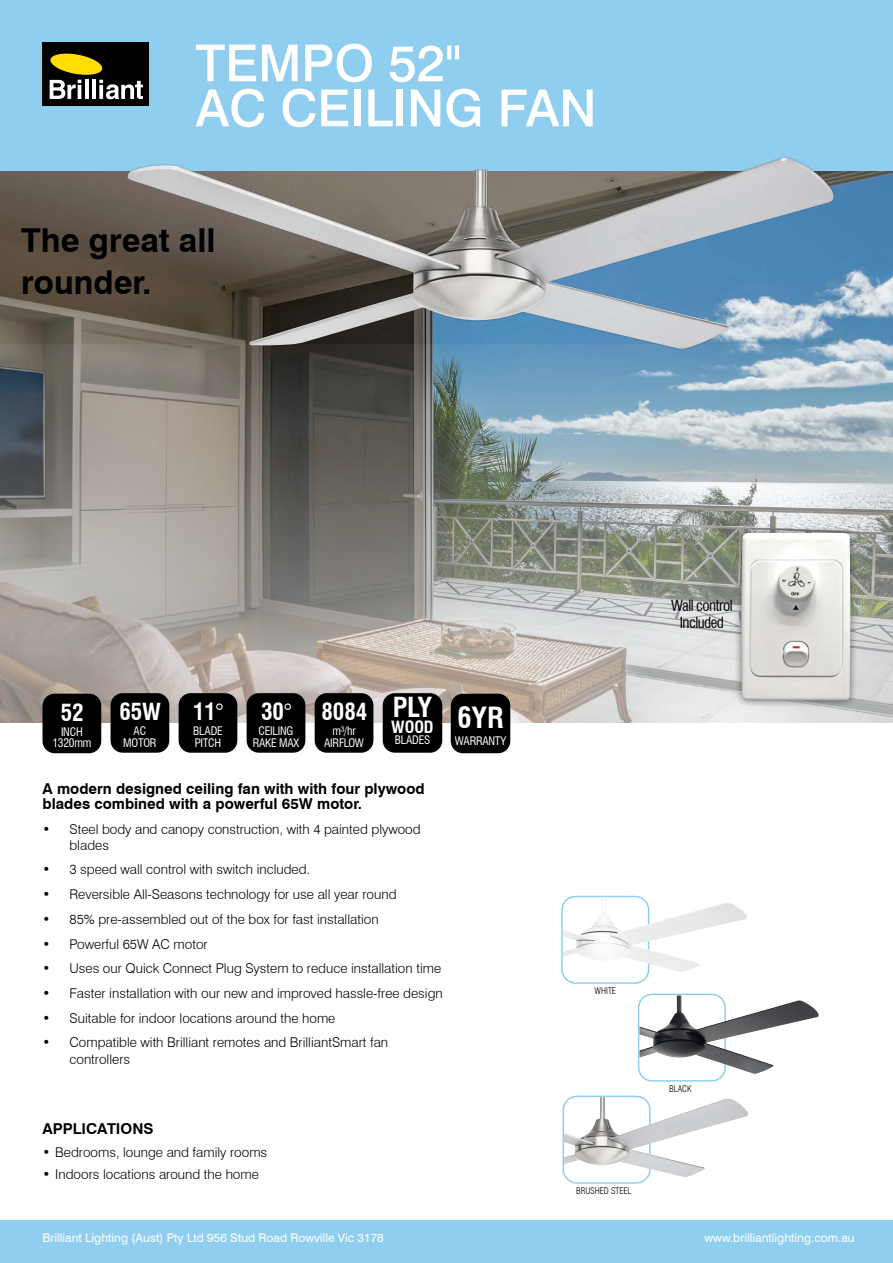
<style>
.page{position:relative;width:893px;height:1263px;background:#fff}
.page>*{position:absolute;margin:0;border:0;box-sizing:border-box;transform-origin:0 0}
.t1{font:500 51px/45px "Swiss 721 BT";color:#fff}
.t2{font:700 33px/42px "Swiss 721 BT";color:#000}
.t3{font:700 condensed 28.5px "Swiss 721 BT";color:#fff}
.t4{font:700 condensed 27px "Swiss 721 BT";color:#fff}
.t5{font:700 condensed 22.95px "Swiss 721 BT";letter-spacing:-.005em;color:#fff}
.t6{font:700 condensed 16.5px "Swiss 721 BT";color:#fff}
.t7{font:700 15px/15px "Swiss 721 BT";color:#000}
.t8{font:condensed 15px/17.1px "Swiss 721 BT";letter-spacing:-.035em;color:#000;text-align:center}
.t9{font:300 13.5px/16.2px "Swiss 721 BT";color:#000}
.t10{font:12px "Swiss 721 BT";color:#fff}
.t11{font:condensed 11.55px/11.6px "Swiss 721 BT";letter-spacing:-.02em;color:#fff;text-align:center}
.t12{font:300 condensed 9px "Swiss 721 BT";color:#000}
.s1{font-weight:400}
</style>
<div class="page">
<img style="left:0;top:170px;width:893px;height:174px">
<svg style="left:0;top:344px;width:893px;height:396px;background:#9da09f"></svg>
<div style="left:0;top:0;width:893px;height:170px;background:#90cef0"></div>
<div style="left:43px;top:43px;width:106px;height:63px;background:#000"></div>
<svg style="left:50px;top:53px;width:93px;height:46px"></svg>
<div style="left:451px;top:694px;width:59px;height:59px;background:#000;border-radius:12px"></div>
<div style="left:0;top:1220px;width:893px;height:43px;background:#90cef0"></div>
<div style="left:179px;top:693px;width:58px;height:60px;background:#000;border-radius:12px"></div>
<div style="left:247px;top:693px;width:58px;height:60px;background:#000;border-radius:12px"></div>
<div style="left:315px;top:693px;width:58px;height:60px;background:#000;border-radius:12px"></div>
<div style="left:111px;top:693px;width:58px;height:60px;background:#000;border-radius:12px"></div>
<div style="left:43px;top:694px;width:58px;height:59px;background:#000;border-radius:12px"></div>
<div style="left:733px;top:525px;width:125px;height:183px;background:#000;opacity:.5"></div>
<img style="left:741px;top:533px;width:109px;height:167px">
<img style="left:127px;top:158px;width:707px;height:191px">
<div style="left:563px;top:1096px;width:88px;height:88px;border:2px solid #90cef0;border-radius:14px"></div>
<img style="left:564px;top:1097px;width:184px;height:80px">
<div style="left:561px;top:896px;width:88px;height:88px;border:2px solid #90cef0;border-radius:14px"></div>
<img style="left:563px;top:897px;width:184px;height:75px">
<div style="left:638px;top:993px;width:88px;height:89px;border:2px solid #90cef0;border-radius:14px"></div>
<img style="left:639px;top:995px;width:180px;height:79px">
<div style="left:383px;top:693px;width:59px;height:60px;background:#000;border-radius:12px"></div>
<h1 class="t1" style="left:196px;top:40px;width:402px">TEMPO 52"<br>AC CEILING FAN</h1>
<h2 class="t2" style="left:21px;top:219px;width:196px">The great all rounder.</h2>
<h3 class="t5" style="left:61px;top:699px;width:24px">52</h3>
<p class="t11" style="left:52px;top:726px;width:40px">INCH<br>1320mm</p>
<h3 class="t5" style="left:120px;top:698px;width:43px">65W</h3>
<p class="t11" style="left:123px;top:725px;width:35px">AC<br>MOTOR</p>
<h3 class="t5" style="left:193px;top:698px;width:32px">11<span class="s1">°</span></h3>
<p class="t11" style="left:193px;top:725px;width:31px;text-align:left">BLADE<br>PITCH</p>
<h3 class="t5" style="left:261px;top:698px;width:32px">30<span class="s1">°</span></h3>
<p class="t11" style="left:253px;top:725px;width:48px">CEILING<br>RAKE MAX</p>
<h3 class="t5" style="left:321px;top:698px;width:48px">8084</h3>
<p class="t11" style="left:324px;top:725px;width:41px">m³/hr<br>AIRFLOW</p>
<h3 class="t4" style="left:393px;top:691px;width:41px">PLY</h3>
<p class="t6" style="left:391px;top:717px;width:44px">WOOD</p>
<p class="t11" style="left:395px;top:734px;width:37px">BLADES</p>
<h3 class="t3" style="left:457px;top:701px;width:48px">6YR</h3>
<p class="t11" style="left:455px;top:735px;width:53px">WARRANTY</p>
<p class="t7" style="left:43px;top:781px;width:384px">A modern designed ceiling fan with with four plywood blades combined with a powerful 65W motor.</p>
<p class="t9" style="left:70px;top:820px;width:353px;text-indent:-27px">• Steel body and canopy construction, with 4 painted plywood blades</p>
<p class="t9" style="left:43px;top:861px;width:269px">• 3 speed wall control with switch included.</p>
<p class="t9" style="left:43px;top:886px;width:356px">• Reversible All-Seasons technology for use all year round</p>
<p class="t9" style="left:43px;top:911px;width:338px">• 85% pre-assembled out of the box for fast installation</p>
<p class="t9" style="left:43px;top:935px;width:167px">• Powerful 65W AC motor</p>
<p class="t9" style="left:43px;top:960px;width:400px">• Uses our Quick Connect Plug System to reduce installation time</p>
<p class="t9" style="left:43px;top:985px;width:402px">• Faster installation with our new and improved hassle-free design</p>
<p class="t9" style="left:43px;top:1010px;width:294px">• Suitable for indoor locations around the home</p>
<p class="t9" style="left:70px;top:1034px;width:320px;text-indent:-27px">• Compatible with Brilliant remotes and BrilliantSmart fan controllers</p>
<p class="t7" style="left:43px;top:1121px;width:112px">APPLICATIONS</p>
<p class="t9" style="left:43px;top:1143px;width:226px">• Bedrooms, lounge and family rooms</p>
<p class="t9" style="left:43px;top:1166px;width:218px">• Indoors locations around the home</p>
<p class="t8" style="left:671px;top:597px;width:63px">Wall control<br>Included</p>
<p class="t12" style="left:595px;top:985px;width:23px">WHITE</p>
<p class="t12" style="left:576px;top:1185px;width:57px">BRUSHED STEEL</p>
<p class="t12" style="left:669px;top:1083px;width:24px">BLACK</p>
<p class="t10" style="left:43px;top:1231px;width:343px">Brilliant Lighting (Aust) Pty Ltd 956 Stud Road Rowville Vic 3178</p>
<p class="t10" style="left:704px;top:1231px;width:152px">www.brilliantlighting.com.au</p>
</div>
